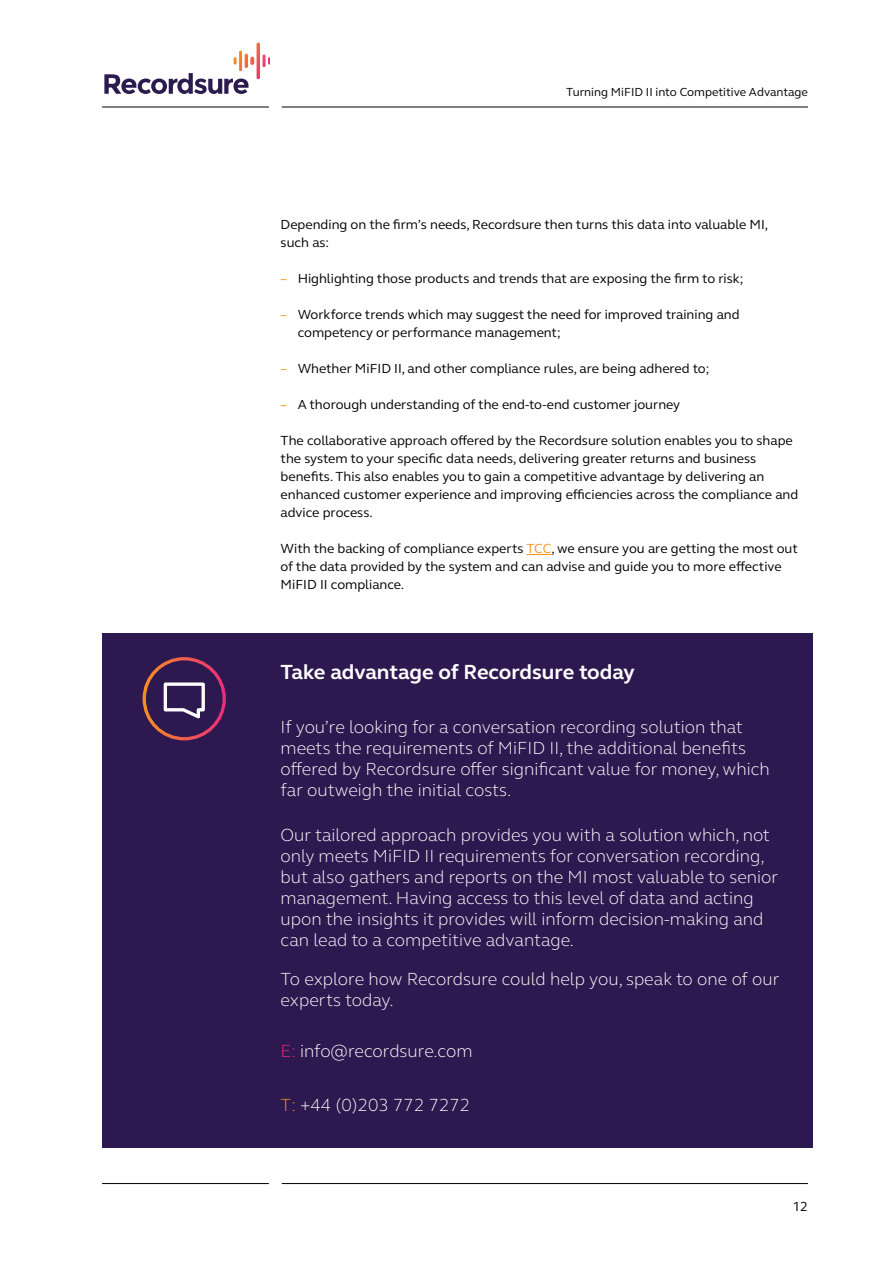
<style>
.page{position:relative;width:893px;height:1263px;background:#fff}
.page>*{position:absolute;margin:0;border:0;box-sizing:border-box;transform-origin:0 0}
.t1{font:700 21px "FS Elliot";letter-spacing:-.01em;color:#fff}
.t2{font:300 18px/21px "FS Elliot";color:#fff}
.t3{font:13.5px/18px "FS Elliot";color:#000}
.t4{font:12px "FS Elliot";color:#000}
.s1{color:#f7941d}
.s2{color:#ee2a7b}
</style>
<div class="page">
<hr style="left:282px;top:107px;width:526px;height:1px;background:#000">
<hr style="left:282px;top:1183px;width:526px;height:1px;background:#000">
<hr style="left:102px;top:107px;width:167px;height:1px;background:#000">
<hr style="left:102px;top:1183px;width:167px;height:1px;background:#000">
<svg style="left:104px;top:43px;width:166px;height:51px"></svg>
<svg style="left:526px;top:554px;width:26px;height:1px"></svg>
<div style="left:102px;top:633px;width:711px;height:514px;background:#2d184f"></div>
<svg style="left:163px;top:682px;width:42px;height:37px"></svg>
<div style="left:143px;top:657px;width:83px;height:83px;border:3px solid #fff;border-radius:50%"></div>
<p class="t4" style="left:566px;top:84px;width:243px">Turning MiFID II into Competitive Advantage</p>
<p class="t3" style="left:281px;top:215px;width:489px">Depending on the firm’s needs, Recordsure then turns this data into valuable MI, such as:</p>
<p class="t3" style="left:281px;top:269px;width:464px"><span class="s1">–</span> Highlighting those products and trends that are exposing the firm to risk;</p>
<p class="t3" style="left:298px;top:305px;width:443px;text-indent:-17px"><span class="s1">–</span> Workforce trends which may suggest the need for improved training and competency or performance management;</p>
<p class="t3" style="left:281px;top:359px;width:430px"><span class="s1">–</span> Whether MiFID II, and other compliance rules, are being adhered to;</p>
<p class="t3" style="left:281px;top:395px;width:401px"><span class="s1">–</span> A thorough understanding of the end-to-end customer journey</p>
<p class="t3" style="left:281px;top:431px;width:519px">The collaborative approach offered by the Recordsure solution enables you to shape the system to your specific data needs, delivering greater returns and business benefits. This also enables you to gain a competitive advantage by delivering an enhanced customer experience and improving efficiencies across the compliance and advice process.</p>
<p class="t3" style="left:281px;top:539px;width:519px">With the backing of compliance experts <span class="s1">TCC</span>, we ensure you are getting the most out of the data provided by the system and can advise and guide you to more effective<br>MiFID II compliance.</p>
<h1 class="t1" style="left:281px;top:658px;width:356px">Take advantage of Recordsure today</h1>
<h2 class="t2" style="left:281px;top:716px;width:491px">If you’re looking for a conversation recording solution that meets the requirements of MiFID II, the additional benefits offered by Recordsure offer significant value for money, which far outweigh the initial costs.</h2>
<p class="t2" style="left:281px;top:824px;width:499px">Our tailored approach provides you with a solution which, not only meets MiFID II requirements for conversation recording, but also gathers and reports on the MI most valuable to senior management. Having access to this level of data and acting upon the insights it provides will inform decision-making and can lead to a competitive advantage.</p>
<h2 class="t2" style="left:281px;top:968px;width:500px">To explore how Recordsure could help you, speak to one of our experts today.</h2>
<h2 class="t2" style="left:281px;top:1040px;width:193px"><span class="s2">E:</span> info@recordsure.com</h2>
<h2 class="t2" style="left:281px;top:1094px;width:191px"><span class="s1">T:</span> +44 (0)203 772 7272</h2>
<p class="t3" style="left:792px;top:1197px;width:17px">12</p>
</div>
